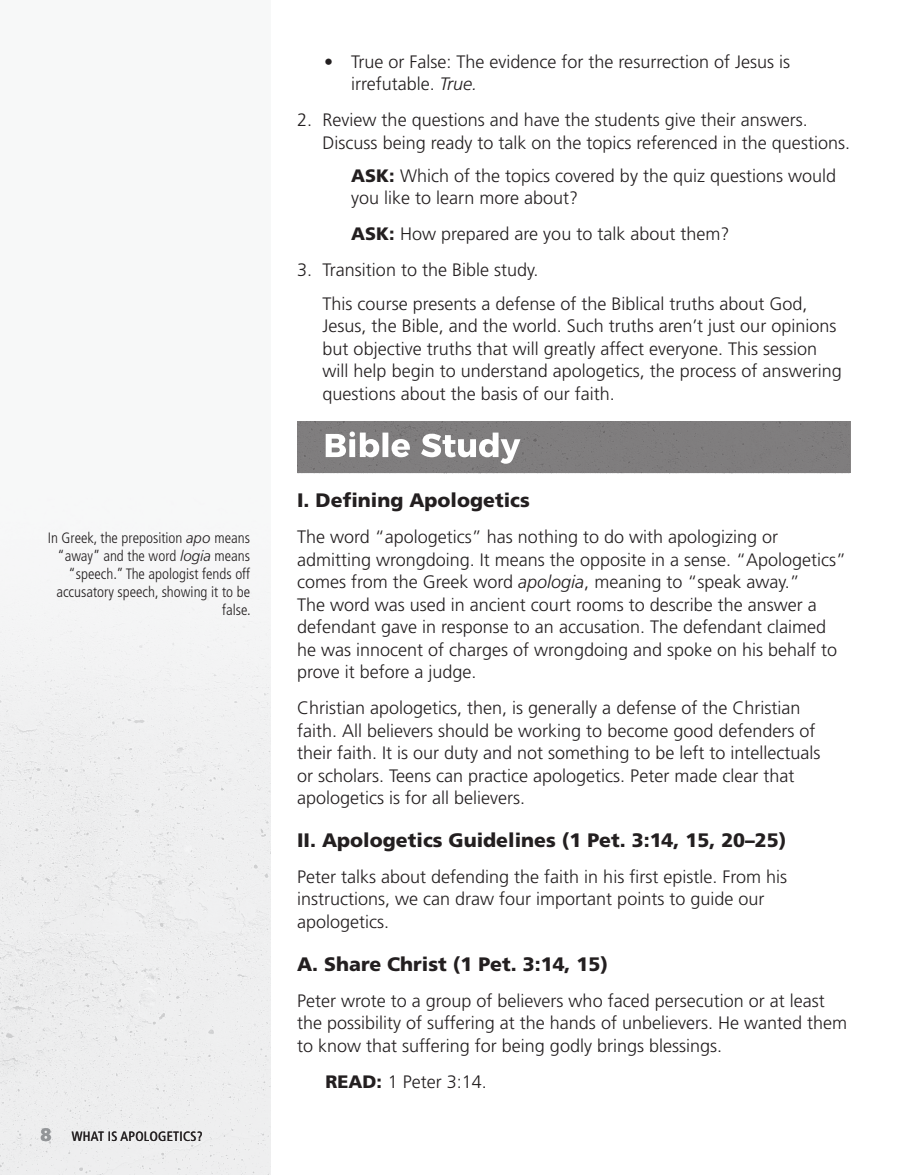
<style>
.page{position:relative;width:905px;height:1175px;background:#fff}
.page>*{position:absolute;margin:0;border:0;box-sizing:border-box;transform-origin:0 0}
.Outline_head_1{font:900 19.5px "Frutiger LT Std";color:#231f20}
.Outline_head_2{font:900 19.5px "Frutiger LT Std";color:#231f20}
.Body-NO_indent{font:300 18px/22.5px "Frutiger LT Std";color:#231f20}
.Body-indent{font:300 18px/22.5px "Frutiger LT Std";color:#231f20}
.ASK-body_double_inde{font:300 18px/22.5px "Frutiger LT Std";color:#231f20}
.ASK-body_indent{font:300 18px "Frutiger LT Std";color:#231f20}
.Running_footer_LEFT{font:900 18px "Frutiger LT Std";color:#939598}
.Sidebar_Body{font:300 condensed 15px/18px "Frutiger LT Std";color:#231f20;text-align:right}
.Running_footer_LEFT-2{font:condensed 13.5px "Frutiger LT Std";letter-spacing:.02em;color:#231f20}
.s1{font-style:italic;font-stretch:normal}
.s2{font-style:italic}
.s3{font-weight:900}
</style>
<div class="page">
<div style="left:0;top:549px;width:270px;height:625px;background:#eeefef"></div>
<div style="left:297px;top:421px;width:553px;height:52px;background:#7f7d7e"></div>
<svg style="left:326px;top:431px;width:194px;height:33px"></svg>
<p class="Sidebar_Body" style="left:48px;top:529px;width:204px">In Greek, the preposition <span class="s1">apo</span> means “away” and the word <span class="s1">logia</span> means “speech.” The apologist fends off accusatory speech, showing it to be false.</p>
<p class="Running_footer_LEFT" style="left:40px;top:1124px;width:13px">8</p>
<p class="Running_footer_LEFT-2" style="left:72px;top:1128px;width:133px">WHAT IS APOLOGETICS?</p>
<p class="Body-NO_indent" style="left:351px;top:50px;width:440px;text-indent:-27px">• True or False: The evidence for the resurrection of Jesus is irrefutable. <span class="s2">True.</span></p>
<p class="Body-NO_indent" style="left:322px;top:109px;width:529px;text-indent:-26px">2. Review the questions and have the students give their answers.<br>Discuss being ready to talk on the topics referenced in the questions.</p>
<p class="ASK-body_double_inde" style="left:351px;top:165px;width:486px"><span class="s3">ASK:</span> Which of the topics covered by the quiz questions would you like to learn more about?</p>
<p class="ASK-body_double_inde" style="left:351px;top:223px;width:380px"><span class="s3">ASK:</span> How prepared are you to talk about them?</p>
<p class="Body-NO_indent" style="left:297px;top:259px;width:243px">3. Transition to the Bible study.</p>
<p class="Body-indent" style="left:322px;top:292px;width:520px">This course presents a defense of the Biblical truths about God, Jesus, the Bible, and the world. Such truths aren’t just our opinions but objective truths that will greatly affect everyone. This session will help begin to understand apologetics, the process of answering questions about the basis of our faith.</p>
<p class="Outline_head_1" style="left:297px;top:488px;width:234px">I. Defining Apologetics</p>
<p class="Body-NO_indent" style="left:297px;top:526px;width:550px">The word “apologetics” has nothing to do with apologizing or admitting wrongdoing. It means the opposite in a sense. “Apologetics” comes from the Greek word <span class="s2">apologia</span>, meaning to “speak away.”<br>The word was used in ancient court rooms to describe the answer a defendant gave in response to an accusation. The defendant claimed he was innocent of charges of wrongdoing and spoke on his behalf to prove it before a judge.</p>
<p class="Body-NO_indent" style="left:297px;top:697px;width:525px">Christian apologetics, then, is generally a defense of the Christian faith. All believers should be working to become good defenders of their faith. It is our duty and not something to be left to intellectuals or scholars. Teens can practice apologetics. Peter made clear that apologetics is for all believers.</p>
<p class="Outline_head_1" style="left:297px;top:828px;width:491px">II. Apologetics Guidelines (1 Pet. 3:14, 15, 20–25)</p>
<p class="Body-NO_indent" style="left:297px;top:865px;width:491px">Peter talks about defending the faith in his first epistle. From his instructions, we can draw four important points to guide our apologetics.</p>
<p class="Outline_head_2" style="left:297px;top:952px;width:312px">A. Share Christ (1 Pet. 3:14, 15)</p>
<p class="Body-NO_indent" style="left:297px;top:989px;width:551px">Peter wrote to a group of believers who faced persecution or at least the possibility of suffering at the hands of unbelievers. He wanted them to know that suffering for being godly brings blessings.</p>
<p class="ASK-body_indent" style="left:325px;top:1071px;width:163px"><span class="s3">READ:</span> 1 Peter 3:14.</p>
</div>
